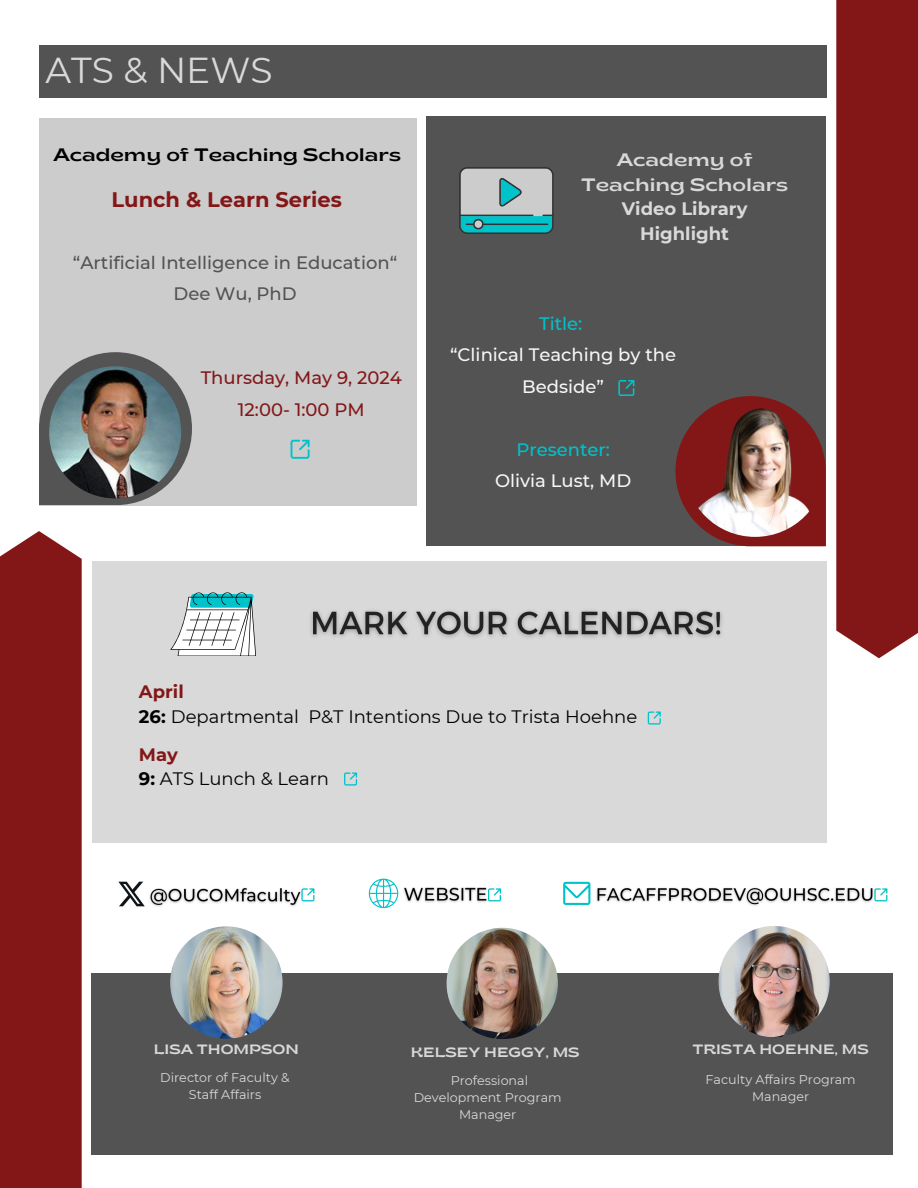
<style>
.page{position:relative;width:918px;height:1188px;background:#fff}
.page>*{position:absolute;margin:0;border:0;box-sizing:border-box;transform-origin:0 0}
.t1{font:36px "Montserrat";color:#d9d9d9}
.t2{font:700 21px "Montserrat";color:#831718}
.t3{font:18px/24.8px "Montserrat";color:#000}
.t4{font:500 18px/31.5px "Montserrat";color:#f6f6f6;text-align:center}
.t5{font:semi-expanded 18px/24.8px "Brice";color:#d9d9d9;text-align:center}
.t6{font:500 18px/31.5px "Montserrat";color:#535353;text-align:center}
.t7{font:500 18px/31.5px "Montserrat";color:#831718;text-align:center}
.t8{font:semi-expanded 18px "Brice";color:#000}
.t9{font:semi-expanded 13.5px "Brice";color:#d9d9d9}
.t10{font:12.75px/17px "Montserrat";color:#d9d9d9;text-align:center}
.s1{font-family:"Montserrat";font-weight:700;font-stretch:normal}
.s2{color:#00c2cb}
.s3{font-weight:700;color:#831718}
.s4{font-weight:700}
</style>
<div class="page">
<div style="left:836px;top:0;width:82px;height:658px;background:#831718"></div>
<div style="left:0;top:531px;width:82px;height:657px;background:#831718"></div>
<div style="left:92px;top:561px;width:734px;height:281px;background:#d9d9d9"></div>
<svg style="left:563px;top:882px;width:27px;height:23px"></svg>
<svg style="left:368px;top:878px;width:31px;height:30px"></svg>
<div style="left:92px;top:973px;width:801px;height:182px;background:#535353"></div>
<img style="left:718px;top:926px;width:112px;height:111px;border-radius:50%">
<img style="left:447px;top:928px;width:111px;height:111px;border-radius:50%">
<img style="left:170px;top:926px;width:113px;height:113px;border-radius:50%">
<div style="left:39px;top:46px;width:787px;height:52px;background:#535353"></div>
<img style="left:118px;top:882px;width:26px;height:25px">
<div style="left:427px;top:117px;width:399px;height:429px;background:#535353"></div>
<svg style="left:675px;top:396px;width:151px;height:150px"></svg>
<img style="left:685px;top:396px;width:141px;height:141px;border-radius:50%">
<div style="left:459px;top:167px;width:95px;height:67px;border:1px solid #333;border-radius:7px"></div>
<hr style="left:460px;top:215px;width:73px;height:1px;background:#333">
<svg style="left:461px;top:168px;width:92px;height:65px;background:#87babc"></svg>
<svg style="left:618px;top:380px;width:16px;height:16px"></svg>
<svg style="left:170px;top:592px;width:86px;height:64px"></svg>
<div style="left:39px;top:118px;width:378px;height:387px;background:#ccc"></div>
<svg style="left:291px;top:440px;width:19px;height:19px"></svg>
<svg style="left:344px;top:772px;width:13px;height:14px"></svg>
<svg style="left:306px;top:888px;width:8px;height:13px"></svg>
<svg style="left:491px;top:888px;width:10px;height:13px"></svg>
<svg style="left:878px;top:888px;width:9px;height:13px"></svg>
<svg style="left:39px;top:352px;width:153px;height:153px"></svg>
<img style="left:49px;top:366px;width:132px;height:132px;border-radius:50%">
<img style="left:403px;top:887px;width:88px;height:16px">
<img style="left:149px;top:888px;width:157px;height:19px">
<img style="left:310px;top:610px;width:412px;height:28px">
<img style="left:596px;top:887px;width:282px;height:19px">
<svg style="left:648px;top:712px;width:13px;height:13px"></svg>
<p class="t1" style="left:45px;top:48px;width:229px">ATS &amp; NEWS</p>
<p class="t8" style="left:53px;top:148px;width:349px">Academy of Teaching Scholars</p>
<p class="t2" style="left:112px;top:187px;width:232px">Lunch &amp; Learn Series</p>
<p class="t6" style="left:73px;top:247px;width:326px">“Artificial Intelligence in Education“<br>Dee Wu, PhD</p>
<p class="t7" style="left:201px;top:362px;width:203px">Thursday, May 9, 2024<br>12:00- 1:00 PM</p>
<h5 class="t5" style="left:581px;top:149px;width:209px">Academy of<br>Teaching Scholars<br><span class="s1">Video Library<br>Highlight</span></h5>
<p class="t4" style="left:450px;top:307px;width:228px"><span class="s2">Title:<br></span>“Clinical Teaching by the<br>Bedside”</p>
<p class="t4" style="left:495px;top:433px;width:138px"><span class="s2">Presenter:<br></span>Olivia Lust, MD</p>
<p class="t3" style="left:139px;top:679px;width:500px"><span class="s3">April<br></span><span class="s4">26:</span> Departmental P&amp;T Intentions Due to Trista Hoehne</p>
<h6 class="t3" style="left:139px;top:742px;width:192px"><span class="s3">May<br></span><span class="s4">9:</span> ATS Lunch &amp; Learn</h6>
<p class="t9" style="left:154px;top:1044px;width:147px">LISA THOMPSON</p>
<h6 class="t10" style="left:160px;top:1069px;width:131px">Director of Faculty &amp;<br>Staff Affairs</h6>
<p class="t9" style="left:411px;top:1047px;width:170px">KELSEY HEGGY, MS</p>
<h3 class="t9" style="left:693px;top:1044px;width:178px">TRISTA HOEHNE, MS</h3>
<p class="t10" style="left:414px;top:1072px;width:149px">Professional<br>Development Program<br>Manager</p>
<h6 class="t10" style="left:706px;top:1071px;width:152px">Faculty Affairs Program<br>Manager</h6>
</div>
